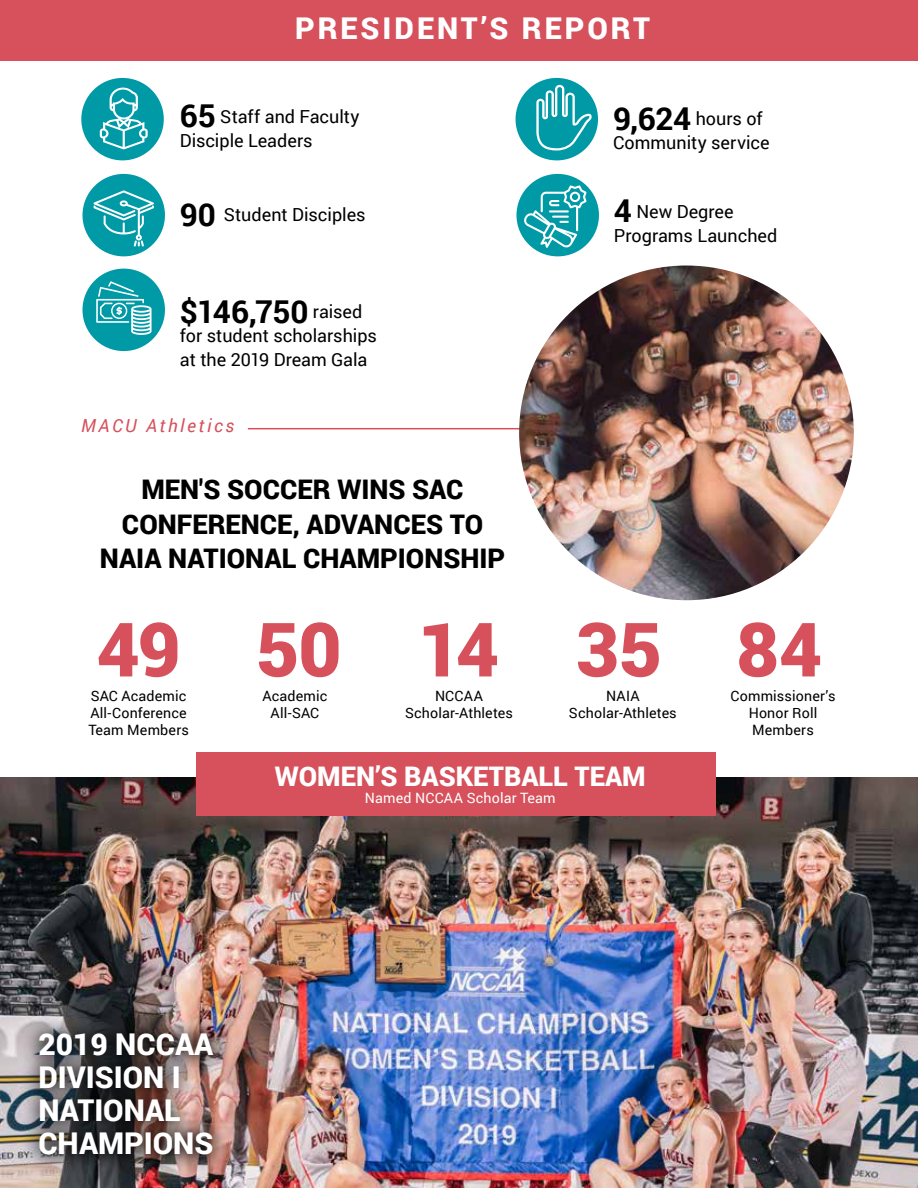
<style>
.page{position:relative;width:918px;height:1188px;background:#fff}
.page>*{position:absolute;margin:0;border:0;box-sizing:border-box;transform-origin:0 0}
.t1{font:900 75px "Roboto";letter-spacing:-.015em;color:#d6515c}
.t2{font:700 31.5px "Roboto";letter-spacing:-.015em;color:#000}
.t3{font:900 30px/33px "Roboto";color:#fff}
.t4{font:900 30px "Roboto";letter-spacing:.1em;color:#fff}
.t5{font:900 27px/34.5px "Roboto";color:#000;text-align:center}
.t6{font:900 27px "Roboto";color:#fff}
.t7{font:18px/24px "Roboto";color:#000}
.t8{font:italic 18px "Roboto";letter-spacing:.14em;color:#d6515c}
.t9{font:14.25px/17.2px "Roboto";letter-spacing:.01em;color:#000;text-align:center}
.t10{font:14.25px "Roboto";letter-spacing:.01em;color:#fff}
.s1{font-weight:700;font-size:31.5px}
.s2{font-weight:400;font-size:18px}
</style>
<div class="page">
<hr style="left:248px;top:428px;width:531px;height:1px;background:#d6515c">
<div style="left:0;top:0;width:918px;height:61px;background:#d6515c"></div>
<hr style="left:0;top:432px;width:1px;height:162px;background:#000">
<div style="left:81px;top:78px;width:83px;height:82px;background:#009aa7;border-radius:50%"></div>
<div style="left:82px;top:269px;width:83px;height:82px;background:#009aa7;border-radius:50%"></div>
<div style="left:516px;top:174px;width:83px;height:82px;background:#009aa7;border-radius:50%"></div>
<div style="left:516px;top:78px;width:82px;height:82px;background:#009aa7;border-radius:50%"></div>
<div style="left:82px;top:174px;width:83px;height:82px;background:#009aa7;border-radius:50%"></div>
<svg style="left:94px;top:190px;width:60px;height:57px"></svg>
<svg style="left:96px;top:281px;width:56px;height:54px"></svg>
<svg style="left:536px;top:85px;width:56px;height:65px"></svg>
<svg style="left:100px;top:88px;width:48px;height:61px"></svg>
<img style="left:1px;top:778px;width:917px;height:410px">
<div style="left:21px;top:1016px;width:210px;height:157px;background:#000;opacity:.75"></div>
<svg style="left:524px;top:185px;width:63px;height:63px"></svg>
<div style="left:196px;top:753px;width:519px;height:63px;background:#d6515c"></div>
<img style="left:519px;top:266px;width:335px;height:334px;border-radius:167px">
<h3 class="t4" style="left:295px;top:7px;width:356px">PRESIDENT’S REPORT</h3>
<p class="t7" style="left:180px;top:104px;width:181px"><span class="s1">65</span> Staff and Faculty<br>Disciple Leaders</p>
<p class="t7" style="left:180px;top:202px;width:187px"><span class="s1">90</span> Student Disciples</p>
<h2 class="t2" style="left:180px;top:289px;width:184px">$146,750 <span class="s2">raised</span></h2>
<p class="t7" style="left:180px;top:323px;width:198px">for student scholarships at the 2019 Dream Gala</p>
<p class="t8" style="left:81px;top:413px;width:155px">MACU Athletics</p>
<h3 class="t5" style="left:100px;top:471px;width:407px">MEN'S SOCCER WINS SAC<br>CONFERENCE, ADVANCES TO<br>NAIA NATIONAL CHAMPIONSHIP</h3>
<p class="t7" style="left:613px;top:106px;width:158px"><span class="s1">9,624</span> hours of<br>Community service</p>
<p class="t7" style="left:614px;top:198px;width:165px"><span class="s1">4</span> New Degree<br>Programs Launched</p>
<h1 class="t1" style="left:96px;top:597px;width:727px">49 50 14 35 84</h1>
<p class="t9" style="left:88px;top:687px;width:102px;text-align:left">SAC Academic<br>All-Conference<br>Team Members</p>
<p class="t9" style="left:569px;top:687px;width:109px">NAIA<br>Scholar-Athletes</p>
<p class="t9" style="left:730px;top:687px;width:107px">Commissioner’s<br>Honor Roll<br>Members</p>
<p class="t9" style="left:262px;top:687px;width:66px">Academic<br>All-SAC</p>
<p class="t9" style="left:405px;top:687px;width:109px">NCCAA<br>Scholar-Athletes</p>
<h3 class="t6" style="left:275px;top:758px;width:372px">WOMEN’S BASKETBALL TEAM</h3>
<p class="t10" style="left:365px;top:788px;width:192px">Named NCCAA Scholar Team</p>
<h3 class="t3" style="left:38px;top:1027px;width:177px">2019 NCCAA<br>DIVISION I<br>NATIONAL<br>CHAMPIONS</h3>
</div>
